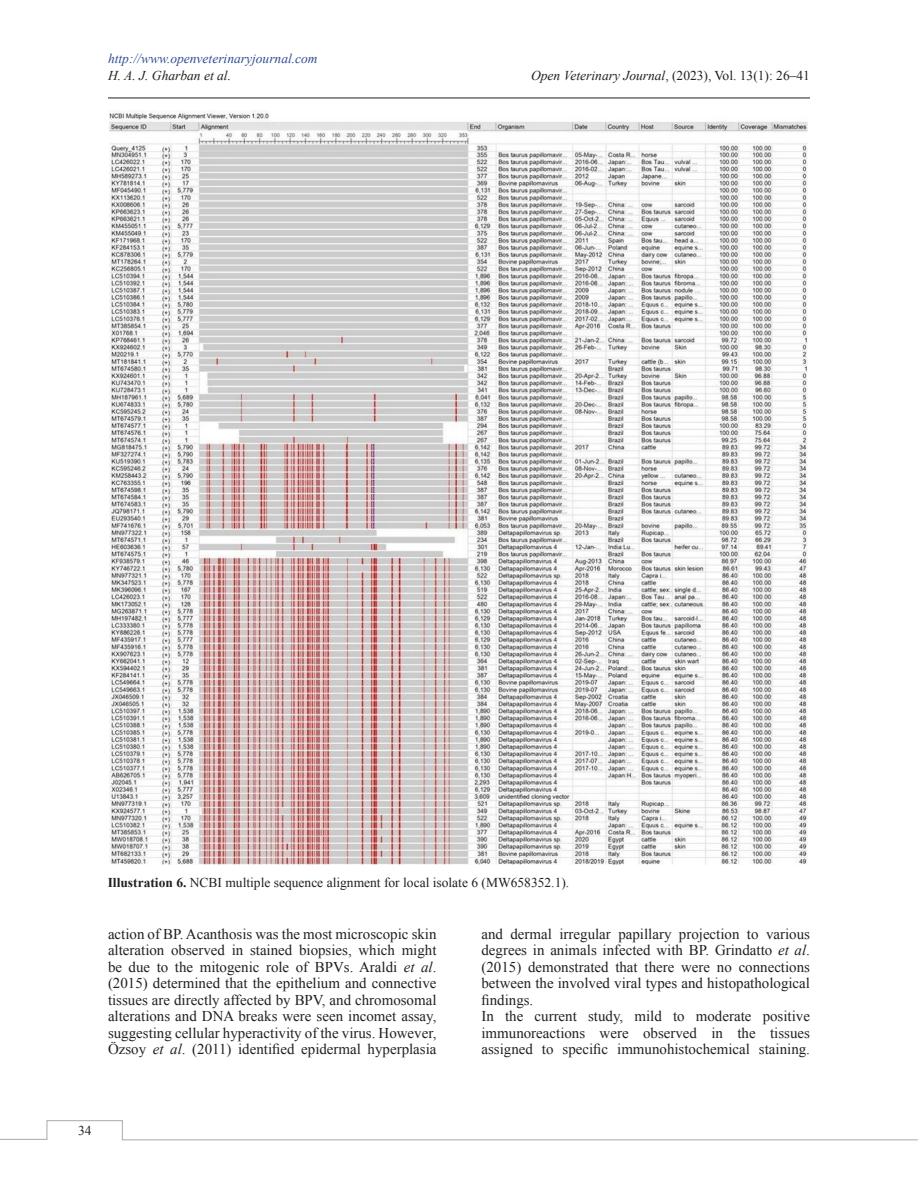
<style>
.page{position:relative;width:918px;height:1188px;background:#fff}
.page>*{position:absolute;margin:0;border:0;box-sizing:border-box;transform-origin:0 0}
.Para{font:15px/16.5px "Times New Roman";color:#231f20;text-align:justify}
.Fig_Caption{font:13.5px "Times New Roman";color:#231f20}
.t1{font:italic 13.5px "Times New Roman";color:#304d94}
.t2{font:italic 13.5px "Times New Roman";color:#231f20}
.s1{font-style:italic}
.s2{font-weight:700}
</style>
<div class="page">
<hr style="left:108px;top:98px;width:702px;height:1px;background:#231f20">
<svg style="left:0;top:1120px;width:918px;height:21px"></svg>
<img style="left:109px;top:110px;width:698px;height:755px">
<p class="t1" style="left:108px;top:50px;width:211px">http://www.openveterinaryjournal.com</p>
<p class="t2" style="left:108px;top:66px;width:125px">H. A. J. Gharban et al.</p>
<p class="Fig_Caption" style="left:531px;top:66px;width:280px"><span class="s1">Open Veterinary Journal</span>, (2023), Vol. 13(1): 26–41</p>
<p class="Fig_Caption" style="left:108px;top:873px;width:463px"><span class="s2">Illustration 6.</span> NCBI multiple sequence alignment for local isolate 6 (MW658352.1).</p>
<p class="Para" style="left:108px;top:925px;width:330px">action of BP. Acanthosis was the most microscopic skin alteration observed in stained biopsies, which might be due to the mitogenic role of BPVs. Araldi <span class="s1">et al</span>. (2015) determined that the epithelium and connective tissues are directly affected by BPV, and chromosomal alterations and DNA breaks were seen incomet assay, suggesting cellular hyperactivity of the virus. However, Özsoy <span class="s1">et al</span>. (2011) identified epidermal hyperplasia</p>
<p class="Para" style="left:482px;top:925px;width:330px">and dermal irregular papillary projection to various degrees in animals infected with BP. Grindatto <span class="s1">et al</span>. (2015) demonstrated that there were no connections between the involved viral types and histopathological findings.</p>
<p class="Para" style="left:482px;top:1008px;width:330px">In the current study, mild to moderate positive immunoreactions were observed in the tissues assigned to specific immunohistochemical staining.</p>
<p class="Fig_Caption" style="left:78px;top:1121px;width:15px">34</p>
</div>
